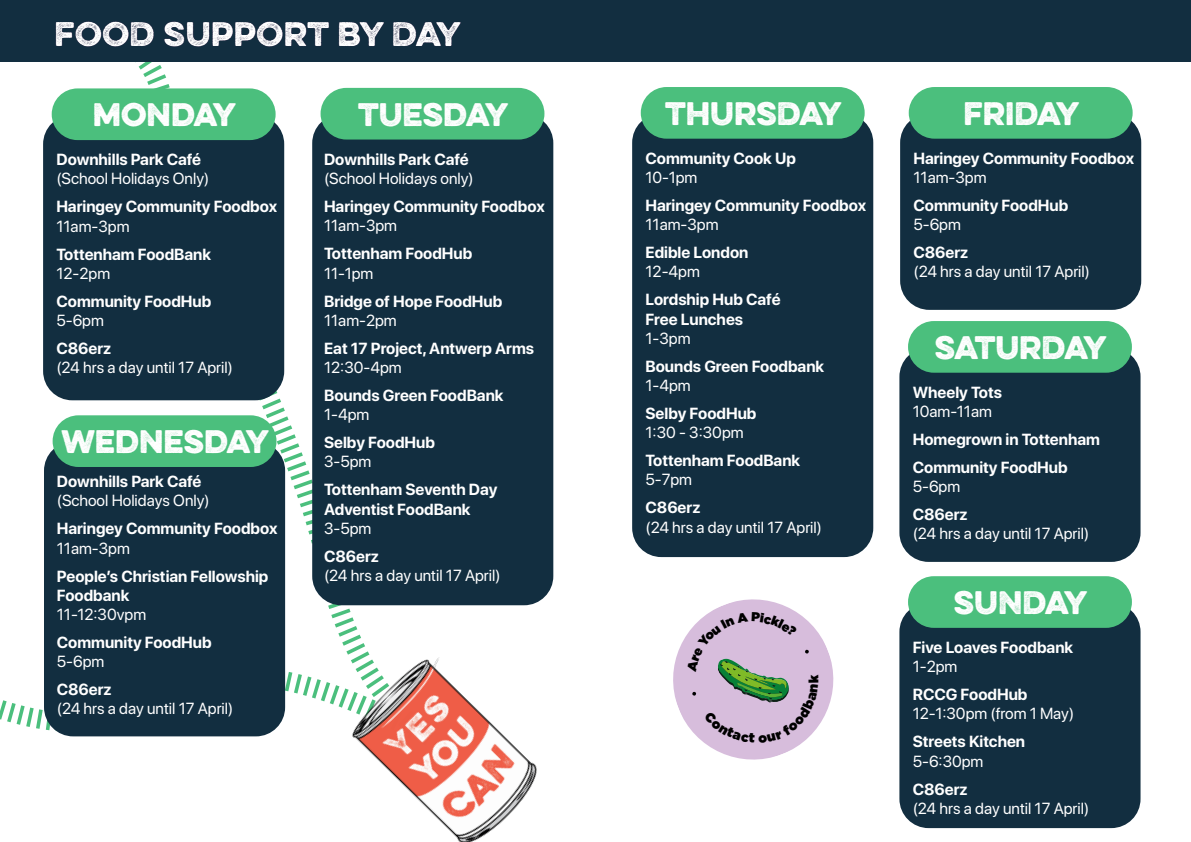
<style>
.page{position:relative;width:1191px;height:842px;background:#fff}
.page>*{position:absolute;margin:0;border:0;box-sizing:border-box;transform-origin:0 0}
.t1{font:700 30.6px "Eveleth Slant W01";color:#fff}
.t2{font:700 29.2px "Eveleth Slant W01";color:#fff}
.t3{font:700 29.2px "Eveleth Slant W01";letter-spacing:-.035em;color:#fff}
.t4{font:700 16px/19.2px "SF Pro Display";color:#fff}
.t5{font:16px "SF Pro Display";color:#fff}
</style>
<div class="page">
<svg style="left:0;top:700px;width:60px;height:34px"></svg>
<svg style="left:60px;top:61px;width:378px;height:676px"></svg>
<img style="left:325px;top:623px;width:212px;height:219px">
<div style="left:0;top:0;width:1191px;height:61px;background:#122e40"></div>
<div style="left:36px;top:0;width:1155px;height:59px;background:#e6007d;opacity:.25"></div>
<div style="left:632px;top:114px;width:241px;height:443px;background:#122e40;border-radius:29px"></div>
<div style="left:641px;top:87px;width:223px;height:52px;background:#4bbf7d;border-radius:26px"></div>
<div style="left:43px;top:115px;width:241px;height:285px;background:#122e40;border-radius:29px"></div>
<div style="left:52px;top:88px;width:224px;height:52px;background:#4bbf7d;border-radius:26px"></div>
<div style="left:312px;top:114px;width:241px;height:491px;background:#122e40;border-radius:29px"></div>
<div style="left:320px;top:88px;width:224px;height:52px;background:#4bbf7d;border-radius:26px"></div>
<div style="left:44px;top:441px;width:241px;height:295px;background:#122e40;border-radius:29px"></div>
<div style="left:53px;top:415px;width:223px;height:52px;background:#4bbf7d;border-radius:26px"></div>
<div style="left:900px;top:114px;width:241px;height:196px;background:#122e40;border-radius:29px"></div>
<div style="left:908px;top:87px;width:224px;height:52px;background:#4bbf7d;border-radius:26px"></div>
<div style="left:899px;top:348px;width:241px;height:214px;background:#122e40;border-radius:29px"></div>
<div style="left:908px;top:321px;width:224px;height:52px;background:#4bbf7d;border-radius:26px"></div>
<div style="left:899px;top:603px;width:241px;height:225px;background:#122e40;border-radius:29px"></div>
<div style="left:908px;top:576px;width:224px;height:52px;background:#4bbf7d;border-radius:26px"></div>
<svg style="left:673px;top:599px;width:161px;height:161px"></svg>
<h1 class="t1" style="left:54px;top:11px;width:409px">FOOD SUPPORT BY DAY</h1>
<h2 class="t2" style="left:93px;top:93px;width:145px">MONDAY</h2>
<h2 class="t2" style="left:358px;top:92px;width:152px">TUESDAY</h2>
<p class="t4" style="left:324px;top:150px;width:146px">Downhills Park Café</p>
<p class="t5" style="left:324px;top:169px;width:151px">(School Holidays only)</p>
<p class="t4" style="left:324px;top:197px;width:222px">Haringey Community Foodbox</p>
<p class="t5" style="left:324px;top:217px;width:75px">11am-3pm</p>
<p class="t4" style="left:324px;top:244px;width:150px">Tottenham FoodHub</p>
<p class="t5" style="left:324px;top:264px;width:51px">11-1pm</p>
<p class="t4" style="left:324px;top:292px;width:180px">Bridge of Hope FoodHub</p>
<p class="t5" style="left:324px;top:311px;width:74px">11am-2pm</p>
<p class="t4" style="left:324px;top:339px;width:211px">Eat 17 Project, Antwerp Arms</p>
<p class="t5" style="left:324px;top:358px;width:79px">12:30-4pm</p>
<p class="t4" style="left:324px;top:386px;width:181px">Bounds Green FoodBank</p>
<p class="t5" style="left:324px;top:405px;width:47px">1-4pm</p>
<p class="t4" style="left:324px;top:433px;width:112px">Selby FoodHub</p>
<p class="t5" style="left:324px;top:453px;width:49px">3-5pm</p>
<p class="t4" style="left:324px;top:480px;width:175px">Tottenham Seventh Day<br>Adventist FoodBank</p>
<p class="t5" style="left:324px;top:519px;width:49px">3-5pm</p>
<p class="t4" style="left:324px;top:547px;width:56px">C86erz</p>
<p class="t5" style="left:324px;top:566px;width:178px">(24 hrs a day until 17 April)</p>
<p class="t4" style="left:56px;top:150px;width:146px">Downhills Park Café</p>
<p class="t5" style="left:56px;top:169px;width:154px">(School Holidays Only)</p>
<p class="t4" style="left:56px;top:197px;width:222px">Haringey Community Foodbox</p>
<p class="t5" style="left:56px;top:217px;width:75px">11am-3pm</p>
<p class="t4" style="left:56px;top:244px;width:156px">Tottenham FoodBank</p>
<p class="t5" style="left:56px;top:264px;width:55px">12-2pm</p>
<p class="t4" style="left:56px;top:292px;width:156px">Community FoodHub</p>
<p class="t5" style="left:56px;top:311px;width:49px">5-6pm</p>
<p class="t4" style="left:56px;top:339px;width:56px">C86erz</p>
<p class="t5" style="left:56px;top:358px;width:178px">(24 hrs a day until 17 April)</p>
<h2 class="t2" style="left:61px;top:420px;width:209px">WEDNESDAY</h2>
<p class="t4" style="left:57px;top:472px;width:146px">Downhills Park Café</p>
<p class="t5" style="left:57px;top:491px;width:154px">(School Holidays Only)</p>
<p class="t4" style="left:57px;top:519px;width:222px">Haringey Community Foodbox</p>
<p class="t5" style="left:57px;top:539px;width:75px">11am-3pm</p>
<p class="t4" style="left:57px;top:566px;width:213px">People’s Christian Fellowship<br>Foodbank</p>
<p class="t5" style="left:57px;top:605px;width:91px">11-12:30vpm</p>
<p class="t4" style="left:57px;top:633px;width:156px">Community FoodHub</p>
<p class="t5" style="left:57px;top:652px;width:49px">5-6pm</p>
<p class="t4" style="left:57px;top:680px;width:56px">C86erz</p>
<p class="t5" style="left:57px;top:699px;width:178px">(24 hrs a day until 17 April)</p>
<h2 class="t2" style="left:665px;top:91px;width:178px">THURSDAY</h2>
<p class="t4" style="left:645px;top:149px;width:152px">Community Cook Up</p>
<p class="t5" style="left:645px;top:168px;width:53px">10-1pm</p>
<p class="t4" style="left:645px;top:196px;width:222px">Haringey Community Foodbox</p>
<p class="t5" style="left:645px;top:215px;width:75px">11am-3pm</p>
<p class="t4" style="left:645px;top:243px;width:104px">Edible London</p>
<p class="t5" style="left:645px;top:262px;width:56px">12-4pm</p>
<p class="t4" style="left:645px;top:290px;width:136px">Lordship Hub Café<br>Free Lunches</p>
<p class="t5" style="left:645px;top:329px;width:47px">1-3pm</p>
<p class="t4" style="left:645px;top:357px;width:180px">Bounds Green Foodbank</p>
<p class="t5" style="left:645px;top:376px;width:47px">1-4pm</p>
<p class="t4" style="left:645px;top:404px;width:112px">Selby FoodHub</p>
<p class="t5" style="left:645px;top:423px;width:100px">1:30 - 3:30pm</p>
<p class="t4" style="left:645px;top:451px;width:156px">Tottenham FoodBank</p>
<p class="t5" style="left:645px;top:470px;width:48px">5-7pm</p>
<p class="t4" style="left:645px;top:498px;width:56px">C86erz</p>
<p class="t5" style="left:645px;top:518px;width:178px">(24 hrs a day until 17 April)</p>
<h2 class="t2" style="left:963px;top:91px;width:118px">FRIDAY</h2>
<p class="t4" style="left:913px;top:149px;width:222px">Haringey Community Foodbox</p>
<p class="t5" style="left:913px;top:168px;width:75px">11am-3pm</p>
<p class="t4" style="left:913px;top:196px;width:156px">Community FoodHub</p>
<p class="t5" style="left:913px;top:215px;width:49px">5-6pm</p>
<p class="t4" style="left:913px;top:243px;width:56px">C86erz</p>
<p class="t5" style="left:913px;top:262px;width:178px">(24 hrs a day until 17 April)</p>
<h2 class="t3" style="left:934px;top:325px;width:174px">SATURDAY</h2>
<p class="t4" style="left:912px;top:383px;width:91px">Wheely Tots</p>
<p class="t5" style="left:912px;top:402px;width:81px">10am-11am</p>
<p class="t4" style="left:912px;top:425px;width:189px;line-height:28px">Homegrown in Tottenham<br>Community FoodHub</p>
<p class="t5" style="left:912px;top:477px;width:49px">5-6pm</p>
<p class="t4" style="left:912px;top:505px;width:56px">C86erz</p>
<p class="t5" style="left:912px;top:524px;width:178px">(24 hrs a day until 17 April)</p>
<h2 class="t2" style="left:954px;top:580px;width:135px">SUNDAY</h2>
<p class="t4" style="left:912px;top:638px;width:162px">Five Loaves Foodbank</p>
<p class="t5" style="left:912px;top:657px;width:46px">1-2pm</p>
<p class="t4" style="left:912px;top:685px;width:116px">RCCG FoodHub</p>
<p class="t5" style="left:912px;top:704px;width:163px">12-1:30pm (from 1 May)</p>
<p class="t4" style="left:912px;top:732px;width:114px">Streets Kitchen</p>
<p class="t5" style="left:912px;top:752px;width:72px">5-6:30pm</p>
<p class="t4" style="left:912px;top:779px;width:56px">C86erz</p>
<p class="t5" style="left:912px;top:799px;width:178px">(24 hrs a day until 17 April)</p>
</div>
